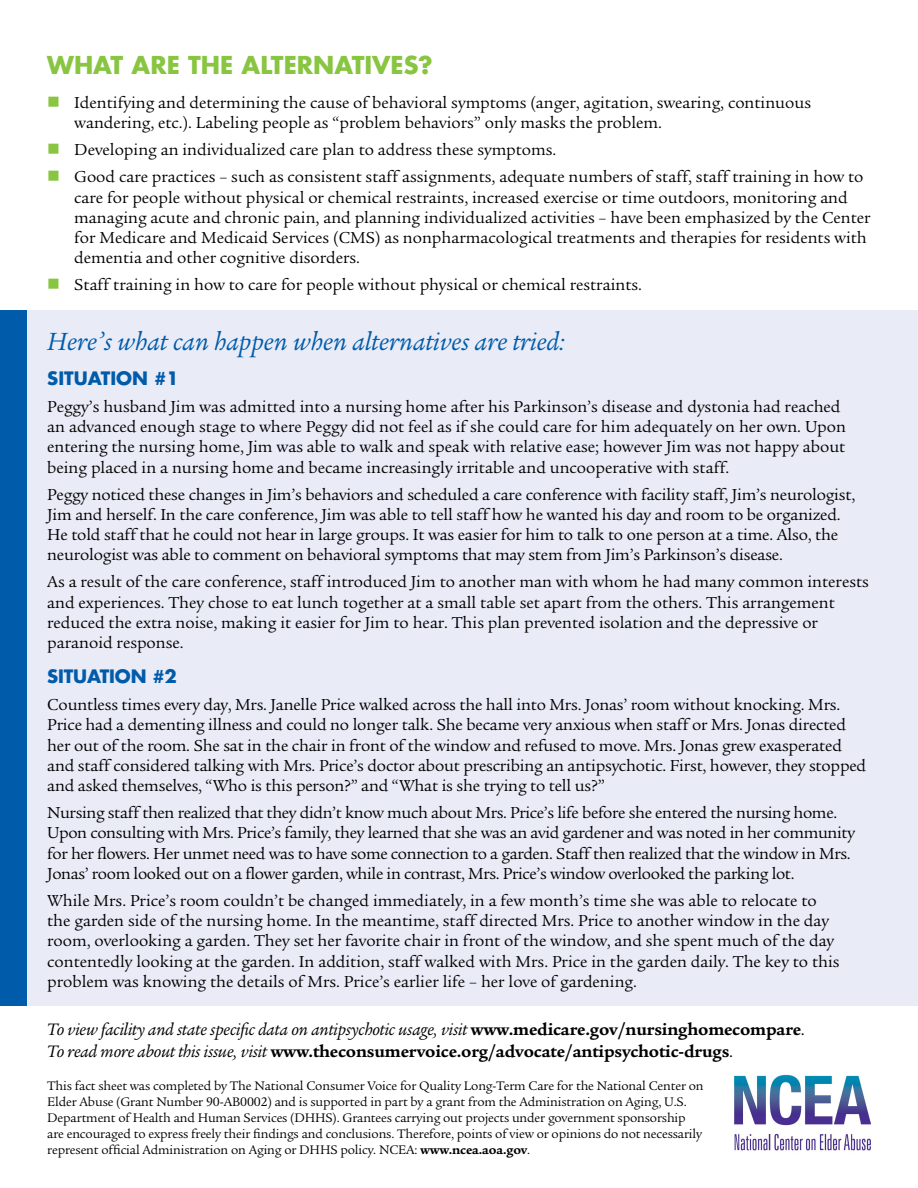
<style>
.page{position:relative;width:918px;height:1188px;background:#fff}
.page>*{position:absolute;margin:0;border:0;box-sizing:border-box;transform-origin:0 0}
.body{font:italic 27px "Legacy Serif Std";color:#005baa}
.t1{font:700 24px "Futura Std";color:#88c540}
.body-2{font:italic 18px "Legacy Serif Std";letter-spacing:-.01em;color:#000}
.body-3{font:700 18px "Legacy Serif Std";letter-spacing:-.01em;color:#000}
.body-4{font:700 18px "Futura Std";letter-spacing:-.01em;color:#005baa}
.body-5{font:17.25px/20.2px "Legacy Serif Std";color:#000}
.body-6{font:17.25px/20.2px "Legacy Serif Std";letter-spacing:-.02em;color:#000}
.t2{font:13.5px/16.2px "Legacy Serif Std";letter-spacing:-.01em;color:#000}
.s1{color:#88c540}
.s2{font-weight:700;font-style:normal}
.s3{font-style:normal}
.s4{font-weight:400;font-style:italic}
.s5{font-weight:400}
.s6{font-weight:700}
</style>
<div class="page">
<div style="left:0;top:310px;width:918px;height:696px;background:#e9ebf6"></div>
<div style="left:0;top:310px;width:27px;height:696px;background:#005baa"></div>
<img style="left:735px;top:1074px;width:136px;height:77px">
<h2 class="t1" style="left:47px;top:49px;width:387px">WHAT ARE THE ALTERNATIVES?</h2>
<p class="body-5" style="left:74px;top:93px;width:738px;text-indent:-27px"><span class="s1">■</span> Identifying and determining the cause of behavioral symptoms (anger, agitation, swearing, continuous wandering, etc.). Labeling people as “problem behaviors” only masks the problem.</p>
<p class="body-5" style="left:47px;top:140px;width:511px"><span class="s1">■</span> Developing an individualized care plan to address these symptoms.</p>
<p class="body-5" style="left:74px;top:167px;width:798px;text-indent:-27px"><span class="s1">■</span> Good care practices – such as consistent staff assignments, adequate numbers of staff, staff training in how to care for people without physical or chemical restraints, increased exercise or time outdoors, monitoring and managing acute and chronic pain, and planning individualized activities – have been emphasized by the Center for Medicare and Medicaid Services (CMS) as nonpharmacological treatments and therapies for residents with dementia and other cognitive disorders.</p>
<p class="body-5" style="left:47px;top:275px;width:596px"><span class="s1">■</span> Staff training in how to care for people without physical or chemical restraints.</p>
<p class="body" style="left:47px;top:326px;width:520px">Here’s what can happen when alternatives are tried:</p>
<p class="body-4" style="left:47px;top:366px;width:133px">SITUATION #1</p>
<p class="body-5" style="left:47px;top:396px;width:800px">Peggy’s husband Jim was admitted into a nursing home after his Parkinson’s disease and dystonia had reached an advanced enough stage to where Peggy did not feel as if she could care for him adequately on her own. Upon entering the nursing home, Jim was able to walk and speak with relative ease; however Jim was not happy about being placed in a nursing home and became increasingly irritable and uncooperative with staff.</p>
<p class="body-5" style="left:47px;top:484px;width:809px">Peggy noticed these changes in Jim’s behaviors and scheduled a care conference with facility staff, Jim’s neurologist, Jim and herself. In the care conference, Jim was able to tell staff how he wanted his day and room to be organized.<br>He told staff that he could not hear in large groups. It was easier for him to talk to one person at a time. Also, the neurologist was able to comment on behavioral symptoms that may stem from Jim’s Parkinson’s disease.</p>
<p class="body-5" style="left:47px;top:572px;width:823px">As a result of the care conference, staff introduced Jim to another man with whom he had many common interests and experiences. They chose to eat lunch together at a small table set apart from the others. This arrangement reduced the extra noise, making it easier for Jim to hear. This plan prevented isolation and the depressive or paranoid response.</p>
<p class="body-4" style="left:47px;top:664px;width:131px">SITUATION #2</p>
<p class="body-5" style="left:47px;top:695px;width:820px">Countless times every day, Mrs. Janelle Price walked across the hall into Mrs. Jonas’ room without knocking. Mrs.<br>Price had a dementing illness and could no longer talk. She became very anxious when staff or Mrs. Jonas directed her out of the room. She sat in the chair in front of the window and refused to move. Mrs. Jonas grew exasperated and staff considered talking with Mrs. Price’s doctor about prescribing an antipsychotic. First, however, they stopped and asked themselves, “Who is this person?” and “What is she trying to tell us?”</p>
<p class="body-6" style="left:47px;top:803px;width:809px">Nursing staff then realized that they didn’t know much about Mrs. Price’s life before she entered the nursing home.<br>Upon consulting with Mrs. Price’s family, they learned that she was an avid gardener and was noted in her community for her flowers. Her unmet need was to have some connection to a garden. Staff then realized that the window in Mrs.<br>Jonas’ room looked out on a flower garden, while in contrast, Mrs. Price’s window overlooked the parking lot.</p>
<p class="body-5" style="left:47px;top:890px;width:794px">While Mrs. Price’s room couldn’t be changed immediately, in a few month’s time she was able to relocate to the garden side of the nursing home. In the meantime, staff directed Mrs. Price to another window in the day room, overlooking a garden. They set her favorite chair in front of the window, and she spent much of the day contentedly looking at the garden. In addition, staff walked with Mrs. Price in the garden daily. The key to this problem was knowing the details of Mrs. Price’s earlier life – her love of gardening.</p>
<p class="body-2" style="left:47px;top:1020px;width:759px">To view facility and state specific data on antipsychotic usage, visit <span class="s2">www.medicare.gov/nursinghomecompare</span><span class="s3">.</span></p>
<p class="body-3" style="left:47px;top:1041px;width:687px"><span class="s4">To read more about this issue, visit</span> www.theconsumervoice.org/advocate/antipsychotic-drugs<span class="s5">.</span></p>
<p class="t2" style="left:47px;top:1077px;width:658px">This fact sheet was completed by The National Consumer Voice for Quality Long-Term Care for the National Center on Elder Abuse (Grant Number 90-AB0002) and is supported in part by a grant from the Administration on Aging, U.S.<br>Department of Health and Human Services (DHHS). Grantees carrying out projects under government sponsorship are encouraged to express freely their findings and conclusions. Therefore, points of view or opinions do not necessarily represent official Administration on Aging or DHHS policy. NCEA: <span class="s6">www.ncea.aoa.gov</span>.</p>
</div>
